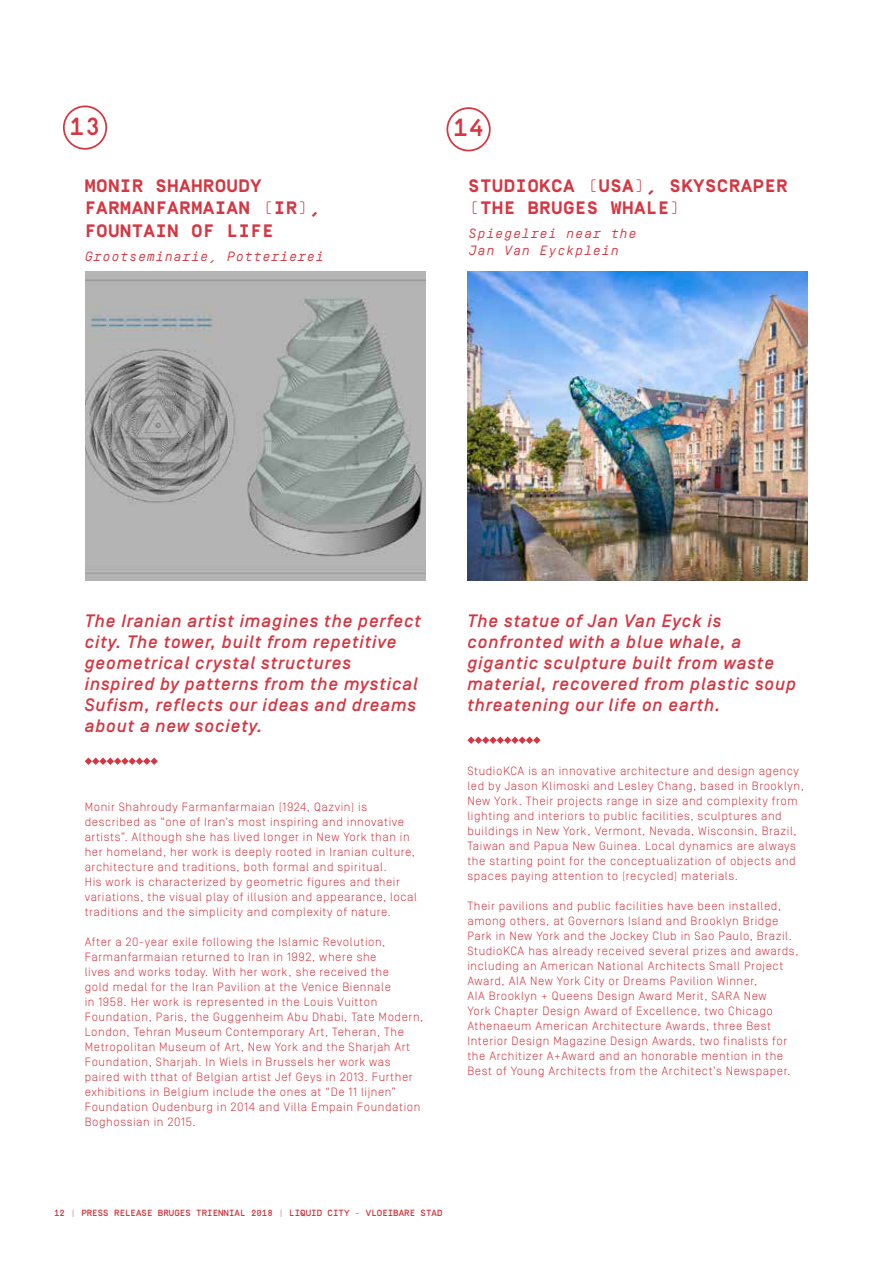
<style>
.page{position:relative;width:893px;height:1263px;background:#fff}
.page>*{position:absolute;margin:0;border:0;box-sizing:border-box;transform-origin:0 0}
.t1{font:500 24.75px "Simplon Mono";color:#d63641}
.t2{font:italic 500 18px/21px "Simplon Norm";letter-spacing:.05em;color:#d63641}
.t3{font:700 18px/22.5px "Simplon Mono";letter-spacing:.05em;color:#d63641}
.t4{font:italic 13.5px/16.5px "Simplon Mono";letter-spacing:.05em;color:#d63641}
.t5{font:300 12px/15px "Simplon Norm";letter-spacing:.05em;color:#d63641}
.t6{font:500 9px "Simplon Mono";color:#d0333a}
</style>
<div class="page">
<svg style="left:85px;top:757px;width:73px;height:8px"></svg>
<svg style="left:467px;top:736px;width:74px;height:8px"></svg>
<img style="left:85px;top:272px;width:341px;height:309px">
<div style="left:63px;top:105px;width:44px;height:45px;border:2px solid #d63641;border-radius:50%"></div>
<img style="left:468px;top:272px;width:340px;height:309px">
<div style="left:446px;top:107px;width:45px;height:44px;border:2px solid #d63641;border-radius:50%"></div>
<h1 class="t1" style="left:69px;top:113px;width:33px">13</h1>
<h2 class="t3" style="left:85px;top:174px;width:237px">MONIR SHAHROUDY<br>FARMANFARMAIAN (IR),<br>FOUNTAIN OF LIFE</h2>
<p class="t4" style="left:85px;top:248px;width:241px">Grootseminarie, Potterierei</p>
<h1 class="t1" style="left:453px;top:115px;width:33px">14</h1>
<h2 class="t3" style="left:469px;top:174px;width:320px">STUDIOKCA (USA), SKYSCRAPER (THE BRUGES WHALE)</h2>
<p class="t4" style="left:469px;top:225px;width:170px">Spiegelrei near the<br>Jan Van Eyckplein</p>
<h2 class="t2" style="left:85px;top:611px;width:338px">The Iranian artist imagines the perfect city. The tower, built from repetitive geometrical crystal structures inspired by patterns from the mystical Sufism, reflects our ideas and dreams about a new society.</h2>
<p class="t5" style="left:85px;top:800px;width:334px">Monir Shahroudy Farmanfarmaian (1924, Qazvin) is described as “one of Iran’s most inspiring and innovative artists”. Although she has lived longer in New York than in her homeland, her work is deeply rooted in Iranian culture, architecture and traditions, both formal and spiritual.<br>His work is characterized by geometric figures and their variations, the visual play of illusion and appearance, local traditions and the simplicity and complexity of nature.</p>
<p class="t5" style="left:85px;top:935px;width:340px">After a 20-year exile following the Islamic Revolution, Farmanfarmaian returned to Iran in 1992, where she<br>lives and works today. With her work, she received the<br>gold medal for the Iran Pavilion at the Venice Biennale<br>in 1958. Her work is represented in the Louis Vuitton Foundation, Paris, the Guggenheim Abu Dhabi, Tate Modern, London, Tehran Museum Contemporary Art, Teheran, The Metropolitan Museum of Art, New York and the Sharjah Art Foundation, Sharjah. In Wiels in Brussels her work was paired with tthat of Belgian artist Jef Geys in 2013. Further exhibitions in Belgium include the ones at “De 11 lijnen” Foundation Oudenburg in 2014 and Villa Empain Foundation Boghossian in 2015.</p>
<h2 class="t2" style="left:467px;top:611px;width:330px">The statue of Jan Van Eyck is confronted with a blue whale, a gigantic sculpture built from waste material, recovered from plastic soup threatening our life on earth.</h2>
<p class="t5" style="left:467px;top:764px;width:338px">StudioKCA is an innovative architecture and design agency led by Jason Klimoski and Lesley Chang, based in Brooklyn, New York. Their projects range in size and complexity from lighting and interiors to public facilities, sculptures and buildings in New York, Vermont, Nevada, Wisconsin, Brazil, Taiwan and Papua New Guinea. Local dynamics are always the starting point for the conceptualization of objects and spaces paying attention to (recycled) materials.</p>
<p class="t5" style="left:467px;top:899px;width:333px">Their pavilions and public facilities have been installed, among others, at Governors Island and Brooklyn Bridge Park in New York and the Jockey Club in Sao Paulo, Brazil.<br>StudioKCA has already received several prizes and awards, including an American National Architects Small Project Award, AIA New York City or Dreams Pavilion Winner,<br>AIA Brooklyn + Queens Design Award Merit, SARA New<br>York Chapter Design Award of Excellence, two Chicago Athenaeum American Architecture Awards, three Best Interior Design Magazine Design Awards, two finalists for the Architizer A+Award and an honorable mention in the Best of Young Architects from the Architect’s Newspaper.</p>
<p class="t6" style="left:54px;top:1208px;width:390px">12 | PRESS RELEASE BRUGES TRIENNIAL 2018 | LIQUID CITY – VLOEIBARE STAD</p>
</div>
